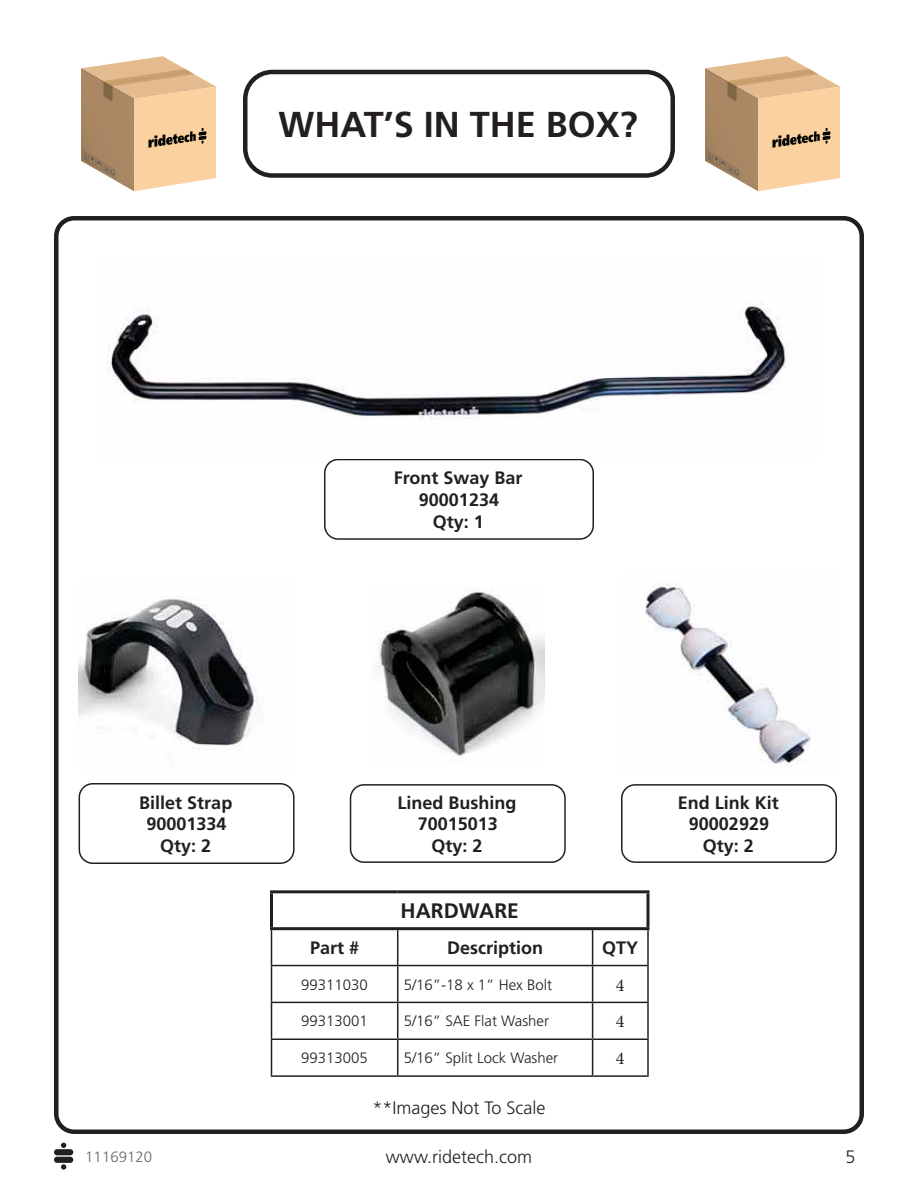
<style>
.page{position:relative;width:918px;height:1188px;background:#fff}
.page>*{position:absolute;margin:0;border:0;box-sizing:border-box;transform-origin:0 0}
.t1{font:700 36px "Frutiger LT Pro";color:#231f20}
.t2{font:700 21px "Frutiger LT Pro";color:#231f20}
.t3{font:700 18px/21.6px "Frutiger LT Pro";color:#231f20;text-align:center}
.t4{font:300 18px "Frutiger LT Pro";color:#231f20}
.t5{font:18px "Minion Pro";color:#231f20}
.t6{font:300 15px "Frutiger LT Pro";color:#231f20}
.t7{font:300 15px "Frutiger LT Pro";color:#67696b}
</style>
<div class="page">
<div style="left:54px;top:216px;width:810px;height:918px;border:4px solid #231f20;border-radius:18px"></div>
<div style="left:324px;top:459px;width:270px;height:81px;border:2px solid #231f20;border-radius:14px"></div>
<img style="left:108px;top:306px;width:681px;height:114px">
<img style="left:79px;top:599px;width:180px;height:150px">
<img style="left:377px;top:588px;width:168px;height:169px">
<img style="left:645px;top:584px;width:166px;height:182px">
<div style="left:79px;top:783px;width:216px;height:81px;border:2px solid #231f20;border-radius:14px"></div>
<div style="left:350px;top:784px;width:216px;height:79px;border:2px solid #231f20;border-radius:14px"></div>
<div style="left:621px;top:784px;width:216px;height:79px;border:2px solid #231f20;border-radius:14px"></div>
<hr style="left:271px;top:966px;width:1px;height:36px;background:#231f20">
<hr style="left:397px;top:966px;width:1px;height:36px;background:#231f20">
<hr style="left:592px;top:966px;width:1px;height:36px;background:#231f20">
<hr style="left:647px;top:966px;width:2px;height:36px;background:#231f20">
<hr style="left:271px;top:1002px;width:127px;height:1px;background:#231f20">
<hr style="left:271px;top:1003px;width:1px;height:35px;background:#231f20">
<hr style="left:398px;top:1002px;width:195px;height:1px;background:#231f20">
<hr style="left:397px;top:1003px;width:1px;height:35px;background:#231f20">
<hr style="left:593px;top:1002px;width:56px;height:1px;background:#231f20">
<hr style="left:592px;top:1003px;width:1px;height:35px;background:#231f20">
<hr style="left:647px;top:1003px;width:2px;height:35px;background:#231f20">
<hr style="left:271px;top:1038px;width:127px;height:2px;background:#231f20">
<hr style="left:271px;top:1040px;width:1px;height:35px;background:#231f20">
<hr style="left:398px;top:1038px;width:195px;height:2px;background:#231f20">
<hr style="left:397px;top:1040px;width:1px;height:35px;background:#231f20">
<hr style="left:593px;top:1038px;width:56px;height:2px;background:#231f20">
<hr style="left:592px;top:1040px;width:1px;height:35px;background:#231f20">
<hr style="left:647px;top:1040px;width:2px;height:35px;background:#231f20">
<hr style="left:271px;top:1075px;width:378px;height:2px;background:#231f20">
<hr style="left:271px;top:930px;width:1px;height:35px;background:#231f20">
<hr style="left:397px;top:930px;width:1px;height:35px;background:#231f20">
<hr style="left:592px;top:930px;width:1px;height:35px;background:#231f20">
<hr style="left:647px;top:930px;width:2px;height:35px;background:#231f20">
<hr style="left:271px;top:965px;width:378px;height:1px;background:#231f20">
<hr style="left:270px;top:890px;width:128px;height:3px;background:#231f20">
<hr style="left:270px;top:893px;width:3px;height:34px;background:#231f20">
<hr style="left:398px;top:890px;width:252px;height:3px;background:#231f20">
<svg style="left:646px;top:893px;width:4px;height:34px"></svg>
<hr style="left:270px;top:927px;width:380px;height:3px;background:#231f20">
<div style="left:54px;top:1149px;width:19px;height:6px;background:#231f20;border-radius:3px"></div>
<div style="left:54px;top:1157px;width:19px;height:6px;background:#231f20;border-radius:3px"></div>
<svg style="left:61px;top:1143px;width:5px;height:5px"></svg>
<svg style="left:61px;top:1164px;width:5px;height:6px"></svg>
<div style="left:243px;top:70px;width:432px;height:108px;border:4px solid #231f20;border-radius:27px"></div>
<svg style="left:81px;top:56px;width:135px;height:136px;background:#dbbb96"></svg>
<svg style="left:705px;top:56px;width:135px;height:136px;background:#dbbb96"></svg>
<h1 class="t1" style="left:279px;top:109px;width:361px">WHAT’S IN THE BOX?</h1>
<p class="t3" style="left:394px;top:468px;width:130px">Front Sway Bar<br>90001234<br>Qty: 1</p>
<p class="t3" style="left:139px;top:792px;width:95px">Billet Strap<br>90001334<br>Qty: 2</p>
<p class="t3" style="left:398px;top:792px;width:120px">Lined Bushing<br>70015013<br>Qty: 2</p>
<p class="t3" style="left:678px;top:792px;width:103px">End Link Kit<br>90002929<br>Qty: 2</p>
<p class="t2" style="left:401px;top:902px;width:120px">HARDWARE</p>
<p class="t3" style="left:310px;top:938px;width:51px">Part #</p>
<p class="t3" style="left:447px;top:938px;width:97px">Description</p>
<p class="t3" style="left:602px;top:938px;width:38px">QTY</p>
<p class="t6" style="left:301px;top:978px;width:68px">99311030</p>
<p class="t6" style="left:404px;top:978px;width:150px">5/16”-18 x 1” Hex Bolt</p>
<p class="t5" style="left:616px;top:978px;width:10px">4</p>
<p class="t6" style="left:301px;top:1015px;width:68px">99313001</p>
<p class="t6" style="left:404px;top:1015px;width:147px">5/16” SAE Flat Washer</p>
<p class="t5" style="left:616px;top:1014px;width:10px">4</p>
<p class="t6" style="left:301px;top:1052px;width:68px">99313005</p>
<p class="t6" style="left:404px;top:1052px;width:156px">5/16” Split Lock Washer</p>
<p class="t5" style="left:616px;top:1051px;width:10px">4</p>
<p class="t4" style="left:372px;top:1100px;width:175px">**Images Not To Scale</p>
<p class="t7" style="left:85px;top:1150px;width:68px">11169120</p>
<p class="t4" style="left:386px;top:1149px;width:148px">www.ridetech.com</p>
<p class="t4" style="left:845px;top:1149px;width:12px">5</p>
</div>
